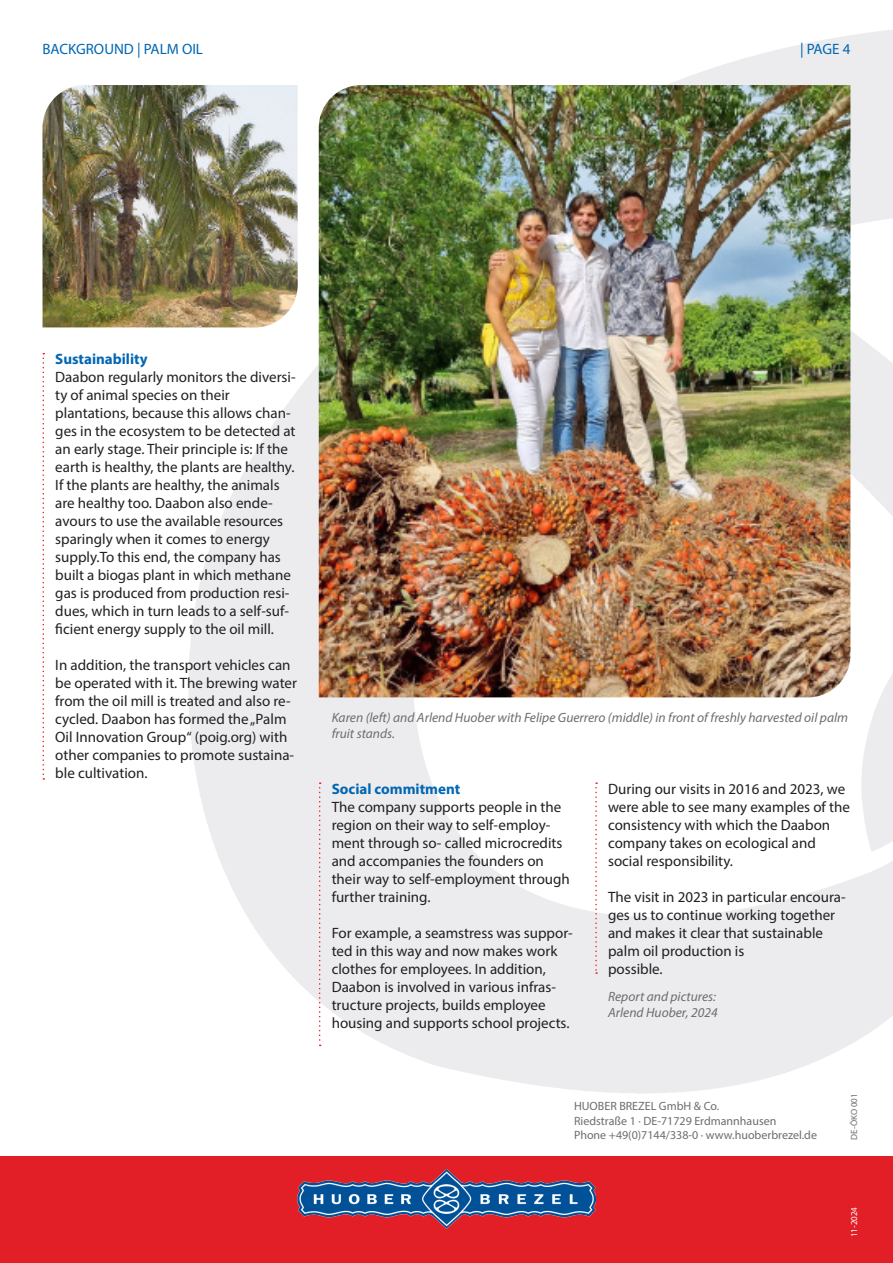
<style>
.page{position:relative;width:893px;height:1263px;background:#fff}
.page>*{position:absolute;margin:0;border:0;box-sizing:border-box;transform-origin:0 0}
.t1{font:15px/18px "Myriad Pro";color:#231f20}
.t2{font:700 15px "Myriad Pro";color:#0166b3}
.t3{font:15px "Myriad Pro";color:#0166b3}
.t4{font:italic 13.5px/16.2px "Myriad Pro";color:#6c6d70}
.t5{font:12px/14.4px "Myriad Pro";color:#6c6d70}
.t6{font:9px "Myriad Pro";color:#6c6d70}
.t7{font:9px "Myriad Pro";color:#fff}
</style>
<div class="page">
<img style="left:188px;top:30px;width:705px;height:1127px">
<div style="left:0;top:1157px;width:893px;height:106px;background:#e21f26"></div>
<img style="left:319px;top:85px;width:531px;height:612px">
<img style="left:43px;top:85px;width:255px;height:242px">
<svg style="left:43px;top:353px;width:1px;height:427px"></svg>
<svg style="left:319px;top:782px;width:2px;height:264px"></svg>
<svg style="left:595px;top:782px;width:2px;height:192px"></svg>
<img style="left:298px;top:1169px;width:297px;height:60px">
<p class="t3" style="left:43px;top:39px;width:162px">BACKGROUND | PALM OIL</p>
<p class="t3" style="left:800px;top:39px;width:52px">| PAGE 4</p>
<p class="t2" style="left:55px;top:349px;width:94px">Sustainability</p>
<p class="t1" style="left:55px;top:368px;width:242px">Daabon regularly monitors the diversi&shy;ty of animal species on their plantations, because this allows chan&shy;ges in the ecosystem to be detected at an early stage. Their principle is: If the earth is healthy, the plants are healthy.<br>If the plants are healthy, the animals are healthy too. Daabon also ende&shy;avours to use the available resources sparingly when it comes to energy supply.To this end, the company has built a biogas plant in which methane gas is produced from production resi&shy;dues, which in turn leads to a self-suf&shy;ficient energy supply to the oil mill.</p>
<p class="t1" style="left:55px;top:656px;width:243px">In addition, the transport vehicles can be operated with it. The brewing water from the oil mill is treated and also re&shy;cycled. Daabon has formed the „Palm Oil Innovation Group“ (poig.org) with other companies to promote sustaina&shy;ble cultivation.</p>
<p class="t4" style="left:332px;top:709px;width:518px">Karen (left) and Arlend Huober with Felipe Guerrero (middle) in front of freshly harvested oil palm fruit stands.</p>
<p class="t2" style="left:332px;top:779px;width:130px">Social commitment</p>
<p class="t1" style="left:332px;top:797px;width:240px">The company supports people in the region on their way to self-employ&shy;ment through so- called microcredits and accompanies the founders on their way to self-employment through further training.</p>
<p class="t1" style="left:332px;top:923px;width:243px">For example, a seamstress was suppor&shy;ted in this way and now makes work clothes for employees. In addition, Daabon is involved in various infras&shy;tructure projects, builds employee housing and supports school projects.</p>
<p class="t1" style="left:608px;top:779px;width:243px">During our visits in 2016 and 2023, we were able to see many examples of the consistency with which the Daabon company takes on ecological and social responsibility.</p>
<p class="t1" style="left:608px;top:887px;width:239px">The visit in 2023 in particular encoura&shy;ges us to continue working together and makes it clear that sustainable palm oil production is<br>possible.</p>
<p class="t4" style="left:608px;top:988px;width:111px">Report and pictures:<br>Arlend Huober, 2024</p>
<p class="t5" style="left:574px;top:1099px;width:244px">HUOBER BREZEL GmbH &amp; Co.<br>Riedstraße 1 · DE-71729 Erdmannhausen<br>Phone +49(0)7144/338-0 · www.huoberbrezel.de</p>
<p class="t6" style="left:849px;top:1140px;width:48px;rotate:-90deg">DE-ÖKO 001</p>
<p class="t7" style="left:849px;top:1237px;width:32px;rotate:-90deg">11-2024</p>
</div>
